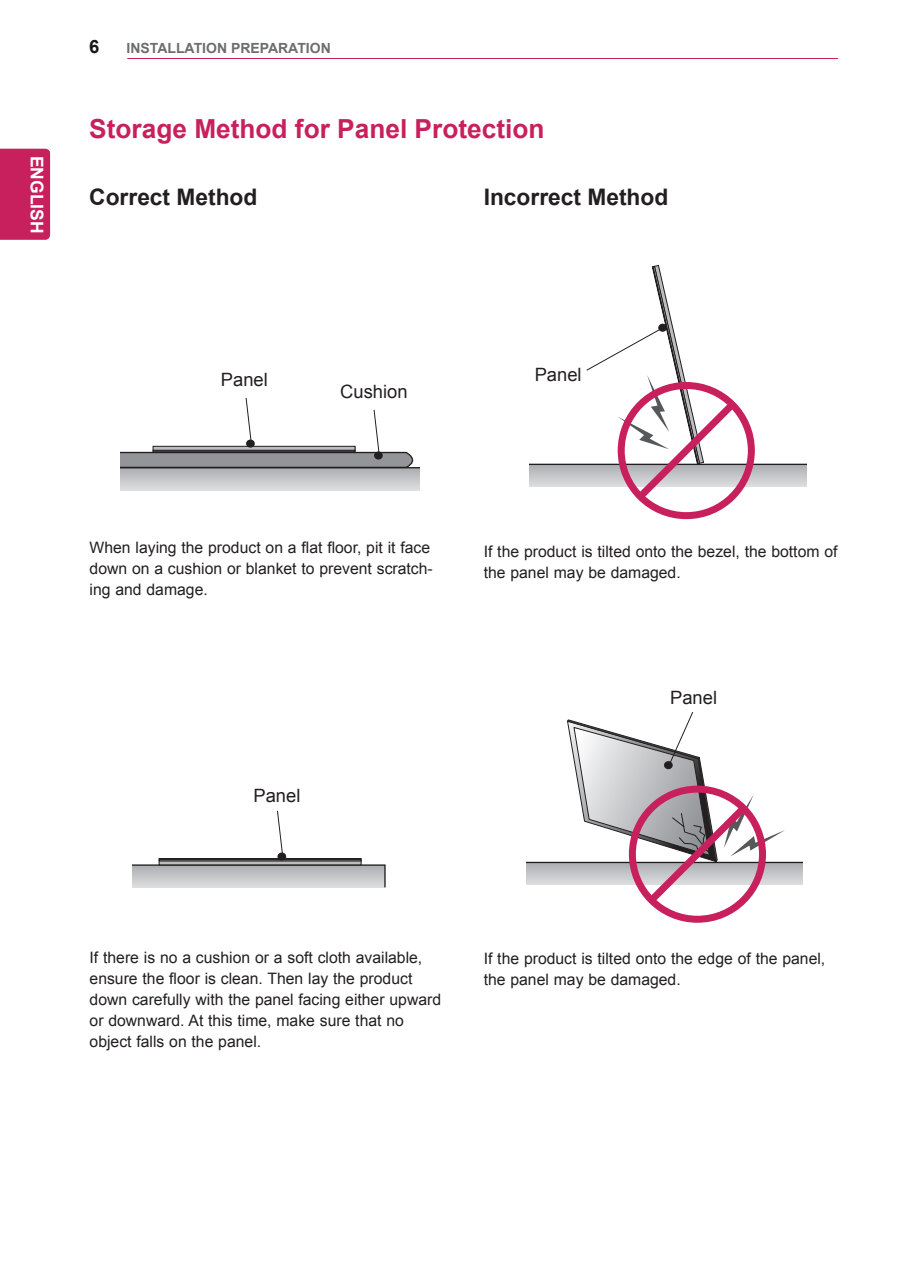
<style>
.page{position:relative;width:903px;height:1275px;background:#fff}
.page>*{position:absolute;margin:0;border:0;box-sizing:border-box;transform-origin:0 0}
.Title-1{font:700 26.25px "Arial";color:#c8205d}
.Title-2{font:700 22.75px "Arial";color:#231f20}
.t1{font:700 21px "Arial";color:#fff}
.t2{font:18.38px "Arial";color:#231f20}
.t3{font:700 18.38px "Arial";color:#1a161a}
.t4{font:700 17.5px "Arial";color:#fff}
.body_main{font:15.75px/21px "Arial";color:#231f20}
.t5{font:700 14px "Arial";color:#6c6d70}
</style>
<div class="page">
<hr style="left:127px;top:58px;width:711px;height:1px;background:#c8205d">
<div style="left:0;top:149px;width:50px;height:91px;background:#c8205d"></div>
<svg style="left:120px;top:397px;width:299px;height:94px"></svg>
<svg style="left:132px;top:864px;width:254px;height:24px;background:#bebfc1"></svg>
<svg style="left:159px;top:860px;width:203px;height:5px"></svg>
<div style="left:159px;top:859px;width:202px;height:2px;background:#bcbdc0;border:1px solid #231f20"></div>
<div style="left:159px;top:858px;width:202px;height:1px;background:#57585a;border:1px solid #231f20"></div>
<div style="left:277px;top:852px;width:9px;height:8px;border:2px solid #231f20;border-radius:50%"></div>
<svg style="left:277px;top:810px;width:7px;height:47px"></svg>
<svg style="left:530px;top:264px;width:276px;height:243px"></svg>
<svg style="left:526px;top:712px;width:277px;height:199px"></svg>
<p class="t4" style="left:49px;top:156px;width:79px;rotate:90deg">ENGLISH</p>
<h3 class="t1" style="left:50px;top:172px;width:47px;rotate:90deg">ENG</h3>
<p class="t3" style="left:89px;top:34px;width:12px">6</p>
<p class="t5" style="left:126px;top:39px;width:206px">INSTALLATION PREPARATION</p>
<p class="Title-1" style="left:89px;top:111px;width:457px">Storage Method for Panel Protection</p>
<p class="Title-2" style="left:89px;top:182px;width:170px">Correct Method</p>
<p class="Title-2" style="left:484px;top:182px;width:186px">Incorrect Method</p>
<p class="t2" style="left:221px;top:368px;width:48px">Panel</p>
<p class="t2" style="left:340px;top:379px;width:69px">Cushion</p>
<p class="t2" style="left:535px;top:362px;width:48px">Panel</p>
<p class="body_main" style="left:90px;top:537px;width:345px">When laying the product on a flat floor, pit it face down on a cushion or blanket to prevent scratch&shy;ing and damage.</p>
<p class="t2" style="left:253px;top:784px;width:48px">Panel</p>
<p class="body_main" style="left:484px;top:541px;width:355px">If the product is tilted onto the bezel, the bottom of the panel may be damaged.</p>
<p class="t2" style="left:670px;top:685px;width:48px">Panel</p>
<p class="body_main" style="left:90px;top:947px;width:353px">If there is no a cushion or a soft cloth available, ensure the floor is clean. Then lay the product down carefully with the panel facing either upward or downward. At this time, make sure that no object falls on the panel.</p>
<p class="body_main" style="left:484px;top:948px;width:343px">If the product is tilted onto the edge of the panel, the panel may be damaged.</p>
</div>
